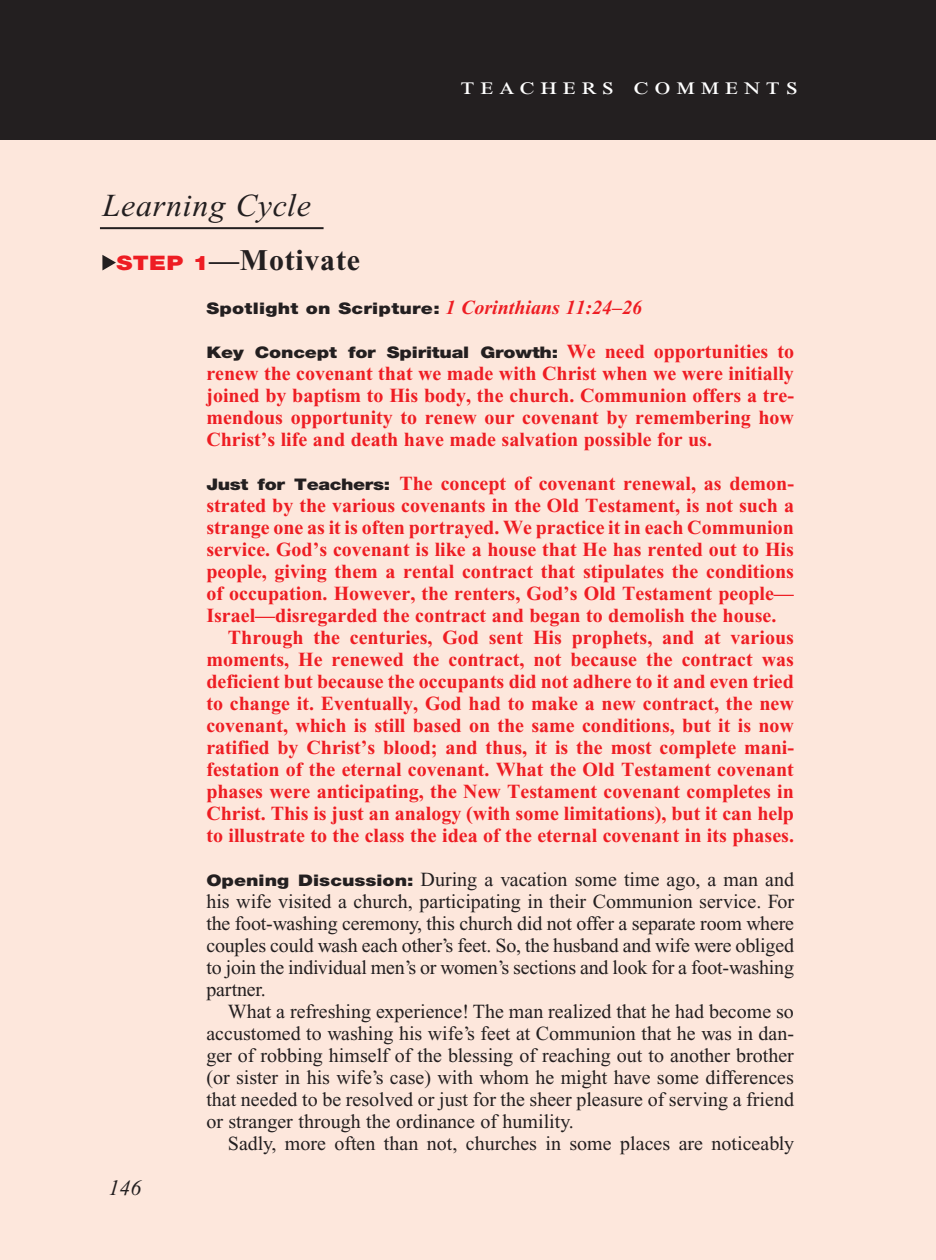
<style>
.page{position:relative;width:936px;height:1260px;background:#fff}
.page>*{position:absolute;margin:0;border:0;box-sizing:border-box;transform-origin:0 0}
.Main_Head_Teachers_C{font:italic 32px "Times New Roman PS Std";letter-spacing:.025em;color:#231f20}
.T_Aim_bodyXindent{font:700 30px "Times New Roman PS Std";letter-spacing:.025em;color:#231f20}
.Teachers_Comments_He{font:24px "Times New Roman PS Std";letter-spacing:.2em;color:#fff;scale:1.2 1}
.PageNumbers{font:italic 22px "Times New Roman PS Std";color:#231f20}
.Objectives_Body_Text{font:700 20px/22px "Times New Roman PS Std";color:#ee1d23;text-align:justify}
.Objectives_Body_Text-2{font:20px/22px "Times New Roman PS Std";color:#231f20;text-align:justify}
.Objectives_Body_Text-3{font:900 16px "Helvetica Neue LT Std";letter-spacing:-.01em;color:#231f20;scale:1.2 1}
.Objectives_Body_Text-4{font:900 16px "Helvetica Neue LT Std";letter-spacing:.015em;color:#231f20;scale:1.2 1}
.s1{font-family:"Helvetica Neue LT Std";font-weight:900;font-size:20px;color:#ee1d23}
.s2{font-family:"Times New Roman PS Std";font-weight:700;font-style:italic;font-size:20px;color:#ee1d23}
.s3{font-family:"Times New Roman PS Std";font-weight:700;font-size:20px;color:#ee1d23}
.s4{font-family:"Helvetica Neue LT Std";font-weight:900;font-size:16px;color:#231f20}
.s5{font-family:"Helvetica Neue LT Std";font-weight:900;font-size:16px}
</style>
<div class="page">
<div style="left:0;top:136px;width:936px;height:1124px;background:#fde7dc"></div>
<svg style="left:102px;top:255px;width:14px;height:15px"></svg>
<hr style="left:100px;top:227px;width:224px;height:2px;background:#231f20">
<div style="left:0;top:0;width:936px;height:140px;background:#231f20"></div>
<p class="Teachers_Comments_He" style="left:461px;top:73px;width:283px">teachers comments</p>
<p class="Main_Head_Teachers_C" style="left:102px;top:188px;width:210px">Learning Cycle</p>
<p class="T_Aim_bodyXindent" style="left:116px;top:244px;width:245px"><span class="s1">STEP 1</span>—Motivate</p>
<p class="Objectives_Body_Text-4" style="left:206px;top:299px;width:365px">Spotlight on Scripture: <span class="s2">1 Corinthians 11:24–26</span></p>
<p class="Objectives_Body_Text-3" style="left:206px;top:343px;width:491px">Key Concept for Spiritual Growth: <span class="s3">We need opportunities to</span></p>
<p class="Objectives_Body_Text" style="left:206px;top:363px;width:589px">renew the covenant that we made with Christ when we were initially joined by baptism to His body, the church. Communion offers a tre&shy;mendous opportunity to renew our covenant by remembering how Christ’s life and death have made salvation possible for us.</p>
<p class="Objectives_Body_Text" style="left:206px;top:473px;width:589px"><span class="s4">Just for Teachers:</span> The concept of covenant renewal, as demon&shy;strated by the various covenants in the Old Testament, is not such a strange one as it is often portrayed. We practice it in each Communion service. God’s covenant is like a house that He has rented out to His people, giving them a rental contract that stipulates the conditions of occupation. However, the renters, God’s Old Testament people— Israel—disregarded the contract and began to demolish the house.</p>
<p class="Objectives_Body_Text" style="left:206px;top:627px;width:589px;text-indent:22px">Through the centuries, God sent His prophets, and at various moments, He renewed the contract, not because the contract was deficient but because the occupants did not adhere to it and even tried to change it. Eventually, God had to make a new contract, the new covenant, which is still based on the same conditions, but it is now ratified by Christ’s blood; and thus, it is the most complete mani&shy;festation of the eternal covenant. What the Old Testament covenant phases were anticipating, the New Testament covenant completes in Christ. This is just an analogy (with some limitations), but it can help to illustrate to the class the idea of the eternal covenant in its phases.</p>
<p class="Objectives_Body_Text-2" style="left:206px;top:869px;width:589px"><span class="s5">Opening Discussion:</span> During a vacation some time ago, a man and his wife visited a church, participating in their Communion service. For the foot-washing ceremony, this church did not offer a separate room where couples could wash each other’s feet. So, the husband and wife were obliged to join the individual men’s or women’s sections and look for a foot-washing partner.</p>
<p class="Objectives_Body_Text-2" style="left:206px;top:1001px;width:589px;text-indent:22px">What a refreshing experience! The man realized that he had become so accustomed to washing his wife’s feet at Communion that he was in dan&shy;ger of robbing himself of the blessing of reaching out to another brother (or sister in his wife’s case) with whom he might have some differences that needed to be resolved or just for the sheer pleasure of serving a friend or stranger through the ordinance of humility.</p>
<p class="Objectives_Body_Text-2" style="left:228px;top:1133px;width:568px">Sadly, more often than not, churches in some places are noticeably</p>
<p class="PageNumbers" style="left:109px;top:1176px;width:34px">146</p>
</div>
